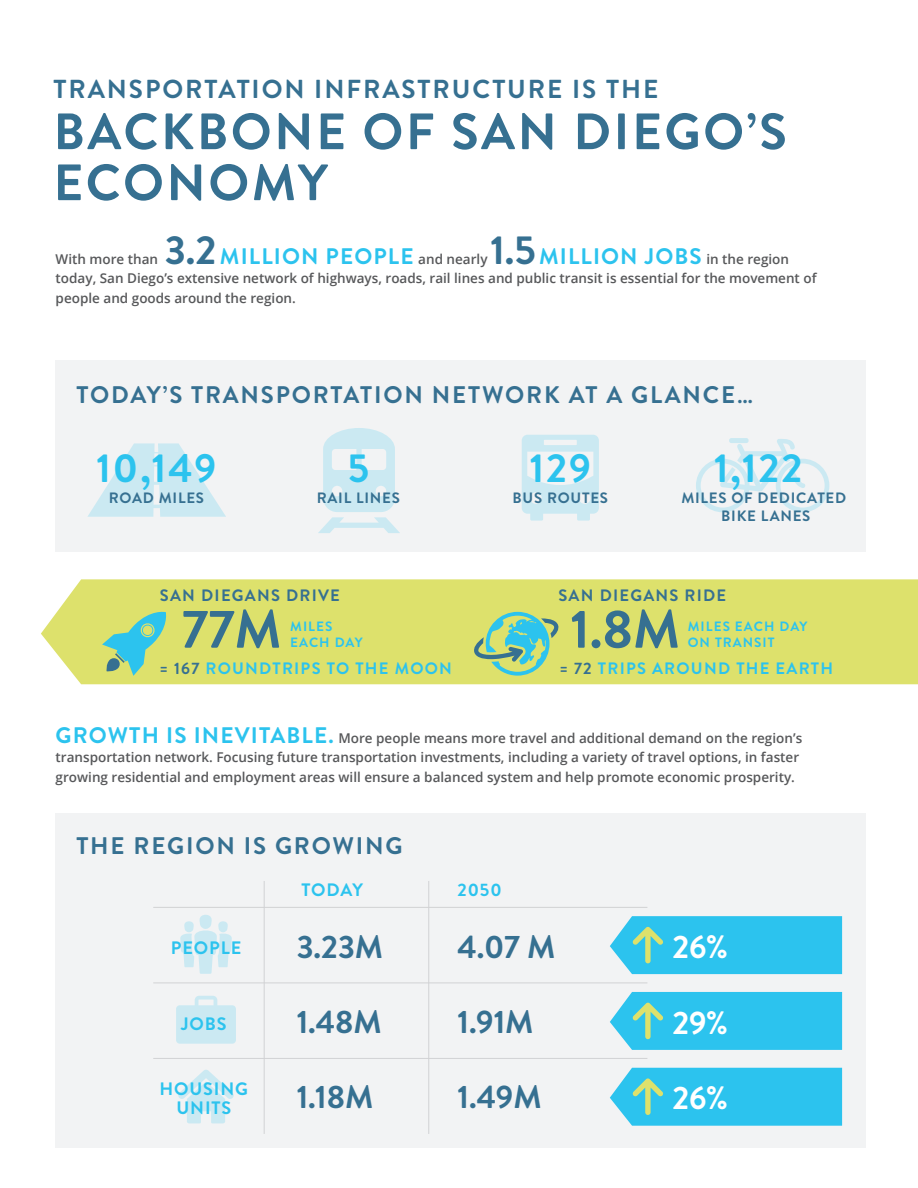
<style>
.page{position:relative;width:918px;height:1188px;background:#fff}
.page>*{position:absolute;margin:0;border:0;box-sizing:border-box;transform-origin:0 0}
.t1{font:700 54px "Brandon Grotesque";color:#367091}
.t2{font:700 51px/51px "Brandon Grotesque";letter-spacing:.05em;color:#367091}
.t3{font:700 40.5px "Brandon Grotesque";letter-spacing:.05em;color:#2cc3ee}
.t4{font:700 40.5px "Brandon Grotesque";color:#367091}
.t5{font:700 32.4px "Brandon Grotesque";color:#367091}
.t6{font:700 32.4px "Brandon Grotesque";color:#fff}
.t7{font:700 26.1px "Brandon Grotesque";letter-spacing:.075em;color:#367091}
.t8{font:700 24px "Brandon Grotesque";letter-spacing:.075em;color:#367091}
.t9{font:700 22.5px "Brandon Grotesque";letter-spacing:.05em;color:#2cc3ee}
.t10{font:700 18px/19.2px "Brandon Grotesque";letter-spacing:.05em;color:#2cc3ee;text-align:center}
.t11{font:700 16.5px "Brandon Grotesque";letter-spacing:.075em;color:#2cc3ee}
.t12{font:700 16.5px "Brandon Grotesque";letter-spacing:.075em;color:#367091}
.t13{font:700 15px/18px "Brandon Grotesque";letter-spacing:.05em;color:#367091;text-align:center}
.t14{font:600 13.5px/19.5px "Open Sans";color:#57585a}
.t15{font:700 13.5px/16.2px "Brandon Grotesque";letter-spacing:.075em;color:#2cc3ee}
.s1{font-family:"Open Sans";font-weight:600;font-size:13.5px;color:#57585a}
.s2{color:#367091}
.s3{font-family:"Brandon Grotesque";font-weight:700;font-size:22.5px;color:#2cc3ee}
</style>
<div class="page">
<div style="left:41px;top:579px;width:877px;height:105px;background:#dde16c"></div>
<div style="left:55px;top:360px;width:811px;height:192px;background:#f2f3f4"></div>
<div style="left:55px;top:813px;width:811px;height:334px;background:#f2f3f4"></div>
<svg style="left:87px;top:443px;width:139px;height:74px"></svg>
<svg style="left:318px;top:428px;width:82px;height:105px"></svg>
<svg style="left:522px;top:435px;width:77px;height:86px"></svg>
<svg style="left:696px;top:438px;width:133px;height:74px"></svg>
<svg style="left:102px;top:609px;width:67px;height:67px;background:#98d29b"></svg>
<svg style="left:473px;top:612px;width:86px;height:64px;background:#98ce97"></svg>
<svg style="left:180px;top:915px;width:52px;height:59px"></svg>
<svg style="left:178px;top:1070px;width:56px;height:53px"></svg>
<svg style="left:176px;top:996px;width:60px;height:48px;background:#d1eaf2"></svg>
<hr style="left:264px;top:881px;width:1px;height:253px;background:#d1d2d4">
<hr style="left:153px;top:907px;width:494px;height:1px;background:#d1d2d4">
<hr style="left:153px;top:983px;width:494px;height:1px;background:#d1d2d4">
<hr style="left:153px;top:1058px;width:494px;height:1px;background:#d1d2d4">
<hr style="left:428px;top:881px;width:1px;height:253px;background:#d1d2d4">
<svg style="left:610px;top:916px;width:232px;height:58px;background:#3ac6ea"></svg>
<svg style="left:610px;top:992px;width:232px;height:58px;background:#3ac6ea"></svg>
<svg style="left:610px;top:1068px;width:232px;height:58px;background:#3ac6ea"></svg>
<h3 class="t7" style="left:53px;top:71px;width:606px">TRANSPORTATION INFRASTRUCTURE IS THE</h3>
<h2 class="t2" style="left:53px;top:107px;width:735px">BACKBONE OF SAN DIEGO’S<br>ECONOMY</h2>
<h3 class="t4" style="left:165px;top:221px;width:53px">3.2</h3>
<h3 class="t4" style="left:490px;top:221px;width:47px">1.5</h3>
<p class="t14" style="left:56px;top:249px;width:104px">With more than</p>
<h3 class="t9" style="left:220px;top:240px;width:269px">MILLION PEOPLE <span class="s1">and nearly</span></h3>
<h3 class="t9" style="left:539px;top:240px;width:251px">MILLION JOBS <span class="s1">in the region</span></h3>
<p class="t14" style="left:56px;top:268px;width:762px">today, San Diego’s extensive network of highways, roads, rail lines and public transit is essential for the movement of people and goods around the region.</p>
<h3 class="t8" style="left:76px;top:378px;width:678px">TODAY’S TRANSPORTATION NETWORK AT A GLANCE…</h3>
<h3 class="t3" style="left:97px;top:440px;width:121px">10,149</h3>
<p class="t13" style="left:109px;top:489px;width:97px">ROAD MILES</p>
<h3 class="t3" style="left:348px;top:440px;width:23px">5</h3>
<p class="t13" style="left:317px;top:489px;width:85px">RAIL LINES</p>
<h3 class="t3" style="left:530px;top:440px;width:63px">129</h3>
<p class="t13" style="left:513px;top:489px;width:97px">BUS ROUTES</p>
<h3 class="t3" style="left:714px;top:440px;width:90px">1,122</h3>
<p class="t13" style="left:681px;top:489px;width:166px">MILES OF DEDICATED<br>BIKE LANES</p>
<p class="t12" style="left:160px;top:584px;width:182px">SAN DIEGANS DRIVE</p>
<p class="t12" style="left:558px;top:584px;width:169px">SAN DIEGANS RIDE</p>
<h1 class="t1" style="left:182px;top:591px;width:101px">77M</h1>
<p class="t15" style="left:688px;top:618px;width:121px">MILES EACH DAY<br>ON TRANSIT</p>
<p class="t11" style="left:560px;top:657px;width:275px"><span class="s2">= 72</span> TRIPS AROUND THE EARTH</p>
<h1 class="t1" style="left:570px;top:591px;width:111px">1.8M</h1>
<p class="t15" style="left:290px;top:618px;width:74px">MILES<br>EACH DAY</p>
<p class="t11" style="left:160px;top:657px;width:294px"><span class="s2">= 167</span> ROUNDTRIPS TO THE MOON</p>
<p class="t14" style="left:56px;top:728px;width:748px"><span class="s3">GROWTH IS INEVITABLE.</span> More people means more travel and additional demand on the region’s transportation network. Focusing future transportation investments, including a variety of travel options, in faster growing residential and employment areas will ensure a balanced system and help promote economic prosperity.</p>
<h3 class="t8" style="left:76px;top:829px;width:328px">THE REGION IS GROWING</h3>
<h3 class="t10" style="left:171px;top:938px;width:72px">PEOPLE</h3>
<h3 class="t10" style="left:181px;top:1014px;width:47px">JOBS</h3>
<h3 class="t10" style="left:159px;top:1079px;width:90px">HOUSING<br>UNITS</h3>
<h3 class="t10" style="left:301px;top:880px;width:63px">TODAY</h3>
<h3 class="t5" style="left:297px;top:924px;width:88px">3.23M</h3>
<h3 class="t5" style="left:297px;top:999px;width:87px">1.48M</h3>
<h3 class="t5" style="left:297px;top:1074px;width:78px">1.18M</h3>
<h3 class="t10" style="left:458px;top:880px;width:46px">2050</h3>
<h3 class="t5" style="left:458px;top:924px;width:99px">4.07 M</h3>
<h3 class="t5" style="left:458px;top:999px;width:78px">1.91M</h3>
<h3 class="t5" style="left:458px;top:1074px;width:86px">1.49M</h3>
<h3 class="t6" style="left:672px;top:924px;width:57px">26%</h3>
<h3 class="t6" style="left:672px;top:1000px;width:57px">29%</h3>
<h3 class="t6" style="left:672px;top:1076px;width:57px">26%</h3>
</div>
